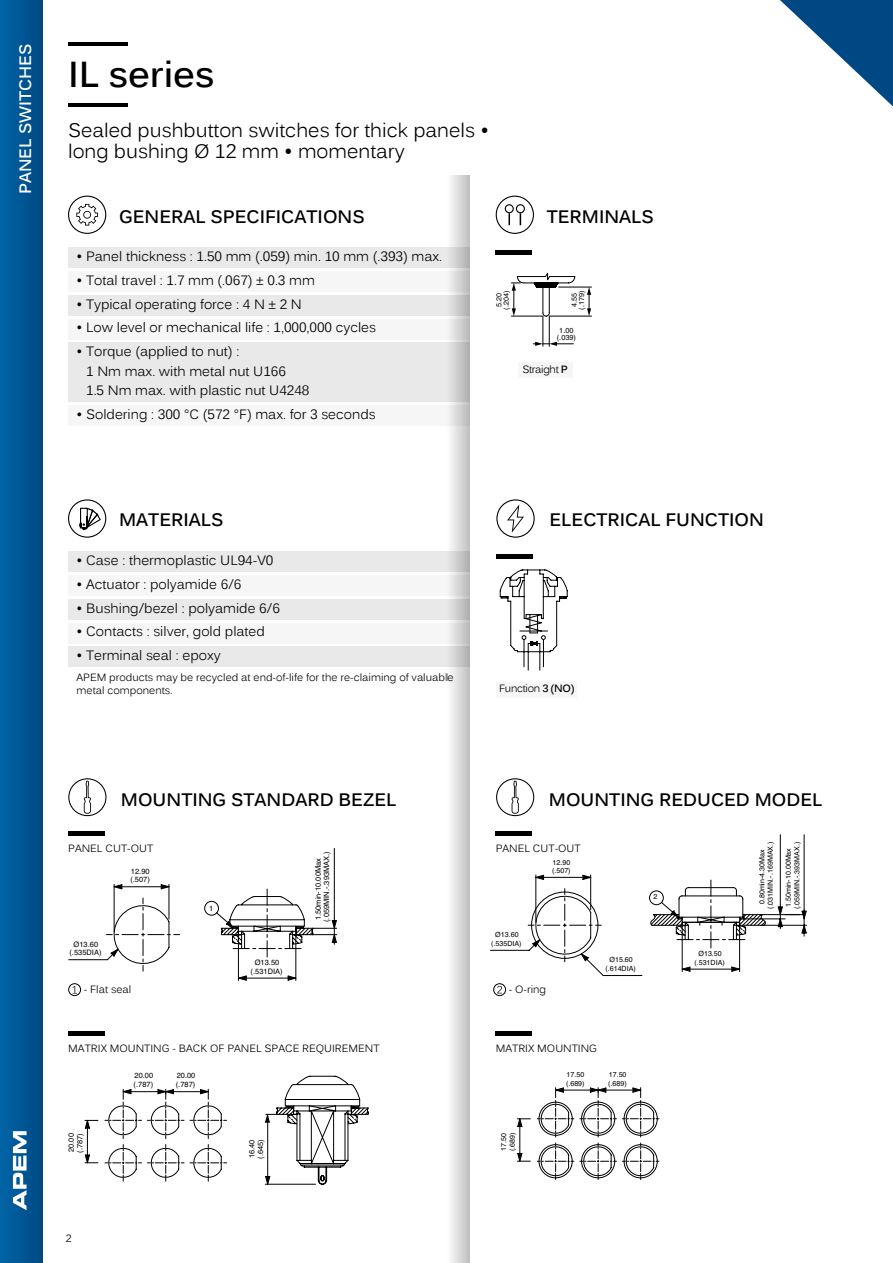
<style>
.page{position:relative;width:893px;height:1263px;background:#fff}
.page>*{position:absolute;margin:0;border:0;box-sizing:border-box;transform-origin:0 0}
.t1{font:700 36px "Kalinga";color:#000}
.t2{font:19.5px/21px "Kalinga";color:#000}
.t3{font:18.75px "Helvetica";color:#000}
.t4{font:700 18px "Kalinga";color:#000}
.t5{font:700 16.5px "Kalinga";color:#fff}
.t6{font:14.1px "Helvetica";color:#000}
.t7{font:13.5px/19.5px "Kalinga";color:#000}
.t8{font:10.5px/12.6px "Kalinga";color:#000}
.t9{font:10.5px "Kalinga";letter-spacing:-.03em;color:#000}
.t10{font:7.5px/8.4px "Helvetica";color:#000}
.t11{font:7.2px/7.5px "Helvetica";color:#000;text-align:center}
.t12{font:7.05px/8.4px "Helvetica";color:#000;text-align:center}
.s1{font-weight:700}
</style>
<div class="page">
<div style="left:68px;top:248px;width:402px;height:20px;background:#e9e9e9"></div>
<div style="left:68px;top:272px;width:402px;height:20px;background:#f6f6f6"></div>
<div style="left:68px;top:295px;width:402px;height:20px;background:#e9e9e9"></div>
<div style="left:68px;top:319px;width:402px;height:20px;background:#f6f6f6"></div>
<div style="left:68px;top:343px;width:402px;height:59px;background:#e9e9e9"></div>
<div style="left:68px;top:406px;width:402px;height:20px;background:#f6f6f6"></div>
<hr style="left:496px;top:250px;width:36px;height:4px;background:#000">
<svg style="left:68px;top:196px;width:38px;height:38px"></svg>
<div style="left:68px;top:552px;width:402px;height:20px;background:#e9e9e9"></div>
<div style="left:68px;top:575px;width:402px;height:20px;background:#f6f6f6"></div>
<div style="left:68px;top:599px;width:402px;height:20px;background:#e9e9e9"></div>
<div style="left:68px;top:623px;width:402px;height:20px;background:#f6f6f6"></div>
<div style="left:68px;top:647px;width:402px;height:20px;background:#e9e9e9"></div>
<svg style="left:68px;top:499px;width:38px;height:39px"></svg>
<hr style="left:68px;top:103px;width:59px;height:3px;background:#000">
<hr style="left:68px;top:43px;width:59px;height:3px;background:#000">
<svg style="left:496px;top:196px;width:38px;height:38px"></svg>
<div style="left:518px;top:363px;width:55px;height:15px;background:#f6f6f6"></div>
<svg style="left:511px;top:272px;width:81px;height:75px"></svg>
<hr style="left:496px;top:554px;width:37px;height:4px;background:#000">
<div style="left:496px;top:682px;width:81px;height:15px;background:#f6f6f6"></div>
<svg style="left:496px;top:499px;width:39px;height:39px"></svg>
<svg style="left:500px;top:570px;width:68px;height:101px"></svg>
<svg style="left:446px;top:176px;width:24px;height:1087px"></svg>
<hr style="left:780px;top:835px;width:1px;height:70px;background:#000">
<hr style="left:804px;top:835px;width:1px;height:74px;background:#000">
<svg style="left:490px;top:845px;width:317px;height:131px"></svg>
<hr style="left:744px;top:1114px;width:1px;height:76px;background:#000">
<svg style="left:517px;top:1087px;width:143px;height:93px"></svg>
<hr style="left:496px;top:832px;width:36px;height:4px;background:#000">
<hr style="left:496px;top:1032px;width:36px;height:4px;background:#000">
<svg style="left:497px;top:986px;width:5px;height:7px"></svg>
<div style="left:493px;top:983px;width:13px;height:13px;border:1px solid #000;border-radius:50%"></div>
<hr style="left:119px;top:886px;width:45px;height:1px;background:#000">
<hr style="left:114px;top:884px;width:1px;height:48px;background:#000">
<hr style="left:169px;top:884px;width:1px;height:35px;background:#000">
<svg style="left:68px;top:898px;width:112px;height:73px"></svg>
<svg style="left:160px;top:884px;width:10px;height:6px"></svg>
<svg style="left:113px;top:884px;width:10px;height:6px"></svg>
<hr style="left:334px;top:848px;width:1px;height:70px;background:#000">
<hr style="left:295px;top:931px;width:1px;height:49px;background:#000">
<hr style="left:238px;top:931px;width:1px;height:49px;background:#000">
<hr style="left:243px;top:978px;width:48px;height:1px;background:#000">
<svg style="left:237px;top:975px;width:10px;height:6px"></svg>
<svg style="left:287px;top:975px;width:10px;height:6px"></svg>
<svg style="left:204px;top:863px;width:134px;height:95px"></svg>
<svg style="left:84px;top:1075px;width:285px;height:110px"></svg>
<hr style="left:68px;top:832px;width:36px;height:4px;background:#000">
<hr style="left:68px;top:1032px;width:36px;height:4px;background:#000">
<div style="left:68px;top:983px;width:13px;height:13px;border:1px solid #000;border-radius:50%"></div>
<svg style="left:73px;top:986px;width:3px;height:7px"></svg>
<svg style="left:68px;top:778px;width:38px;height:38px"></svg>
<svg style="left:496px;top:778px;width:38px;height:38px"></svg>
<div style="left:0;top:0;width:42px;height:1263px;background:linear-gradient(to right,#0064a5,#004986)"></div>
<svg style="left:13px;top:1131px;width:14px;height:79px"></svg>
<svg style="left:780px;top:0;width:113px;height:106px"></svg>
<p class="t5" style="left:15px;top:194px;width:152px;rotate:-90deg">PANEL SWITCHES</p>
<h1 class="t1" style="left:68px;top:51px;width:148px">IL series</h1>
<h2 class="t2" style="left:68px;top:122px;width:423px">Sealed pushbutton switches for thick panels • long bushing Ø 12 mm • momentary</h2>
<h3 class="t4" style="left:119px;top:205px;width:247px">GENERAL SPECIFICATIONS</h3>
<p class="t7" style="left:77px;top:248px;width:367px">• Panel thickness : 1.50 mm (.059) min. 10 mm (.393) max.</p>
<p class="t7" style="left:77px;top:272px;width:240px">• Total travel : 1.7 mm (.067) ± 0.3 mm</p>
<p class="t7" style="left:77px;top:295px;width:227px">• Typical operating force : 4 N ± 2 N</p>
<p class="t7" style="left:77px;top:319px;width:301px">• Low level or mechanical life : 1,000,000 cycles</p>
<p class="t7" style="left:86px;top:343px;width:225px;text-indent:-10px">• Torque (applied to nut) :<br>1 Nm max. with metal nut U166<br>1.5 Nm max. with plastic nut U4248</p>
<p class="t7" style="left:77px;top:406px;width:301px">• Soldering : 300 °C (572 °F) max. for 3 seconds</p>
<h3 class="t4" style="left:547px;top:205px;width:109px">TERMINALS</h3>
<p class="t11" style="left:495px;top:310px;width:21px;rotate:-90deg">5.20 (.204)</p>
<p class="t11" style="left:570px;top:310px;width:21px;rotate:-90deg">4.55 (.179)</p>
<p class="t11" style="left:557px;top:327px;width:21px;line-height:7.1px">1.00 (.039)</p>
<p class="t9" style="left:522px;top:363px;width:47px">Straight <span class="s1">P</span></p>
<h3 class="t4" style="left:119px;top:508px;width:106px">MATERIALS</h3>
<p class="t7" style="left:77px;top:552px;width:198px">• Case : thermoplastic UL94-V0</p>
<p class="t7" style="left:77px;top:576px;width:166px">• Actuator : polyamide 6/6</p>
<p class="t7" style="left:77px;top:599px;width:205px">• Bushing/bezel : polyamide 6/6</p>
<p class="t7" style="left:77px;top:623px;width:190px">• Contacts : silver, gold plated</p>
<p class="t7" style="left:77px;top:647px;width:146px">• Terminal seal : epoxy</p>
<p class="t8" style="left:77px;top:672px;width:379px">APEM products may be recycled at end-of-life for the re-claiming of valuable metal components.</p>
<h3 class="t4" style="left:550px;top:508px;width:216px">ELECTRICAL FUNCTION</h3>
<p class="t9" style="left:499px;top:682px;width:77px">Function <span class="s1">3 (NO)</span></p>
<p class="t6" style="left:507px;top:681px;width:59px">CILLFCT</p>
<h3 class="t4" style="left:121px;top:788px;width:277px">MOUNTING STANDARD BEZEL</h3>
<h3 class="t4" style="left:549px;top:788px;width:275px">MOUNTING REDUCED MODEL</h3>
<p class="t8" style="left:68px;top:843px;width:87px">PANEL CUT-OUT</p>
<p class="t10" style="left:69px;top:940px;width:34px;text-align:center">Ø13.60 (.535DIA)</p>
<p class="t10" style="left:130px;top:867px;width:21px">12.90 (.507)</p>
<p class="t8" style="left:84px;top:984px;width:49px">- Flat seal</p>
<p class="t10" style="left:209px;top:904px;width:6px">1</p>
<p class="t10" style="left:255px;top:958px;width:26px">Ø13.50</p>
<p class="t10" style="left:251px;top:967px;width:34px">(.531DIA)</p>
<p class="t10" style="left:314px;top:922px;width:72px;rotate:-90deg">1.50min-10.00Max (.059MIN.-.393MAX.)</p>
<p class="t8" style="left:68px;top:1043px;width:313px">MATRIX MOUNTING - BACK OF PANEL SPACE REQUIREMENT</p>
<p class="t10" style="left:67px;top:1152px;width:20px;rotate:-90deg">20.00</p>
<p class="t10" style="left:76px;top:1153px;width:21px;rotate:-90deg">(.787)</p>
<p class="t8" style="left:66px;top:1232px;width:7px">2</p>
<p class="t10" style="left:134px;top:1071px;width:21px;line-height:8.9px">20.00 (.787)</p>
<p class="t10" style="left:176px;top:1081px;width:21px">(.787)</p>
<p class="t10" style="left:177px;top:1072px;width:20px">20.00</p>
<p class="t10" style="left:248px;top:1159px;width:21px;line-height:8.9px;rotate:-90deg">16.40 (.645)</p>
<p class="t8" style="left:496px;top:843px;width:87px">PANEL CUT-OUT</p>
<p class="t10" style="left:501px;top:850px;width:20px">20.00</p>
<p class="t10" style="left:531px;top:850px;width:20px">20.00</p>
<p class="t12" style="left:491px;top:931px;width:32px">Ø13.60 (.535DIA)</p>
<p class="t12" style="left:552px;top:858px;width:20px;text-align:left">12.90 (.507)</p>
<p class="t8" style="left:509px;top:984px;width:39px">- O-ring</p>
<p class="t12" style="left:653px;top:893px;width:5px">2</p>
<p class="t12" style="left:605px;top:956px;width:32px">Ø15.60 (.614DIA)</p>
<p class="t8" style="left:496px;top:1043px;width:103px">MATRIX MOUNTING</p>
<h3 class="t3" style="left:500px;top:1119px;width:52px">ECH1</h3>
<p class="t12" style="left:499px;top:1151px;width:20px;line-height:8.9px;text-align:left;rotate:-90deg">17.50 (.689)</p>
<p class="t12" style="left:566px;top:1070px;width:20px;line-height:8.9px;text-align:left">17.50 (.689)</p>
<p class="t12" style="left:608px;top:1079px;width:20px">(.689)</p>
<p class="t12" style="left:609px;top:1070px;width:19px">17.50</p>
<p class="t12" style="left:698px;top:950px;width:25px">Ø13.50</p>
<p class="t12" style="left:694px;top:958px;width:32px">(.531DIA)</p>
<p class="t12" style="left:758px;top:909px;width:69px;rotate:-90deg">0.80min-4.30Max (.031MIN.-.169MAX.)</p>
<p class="t12" style="left:784px;top:909px;width:69px;rotate:-90deg">1.50min-10.00Max (.059MIN.-.393MAX.)</p>
</div>
